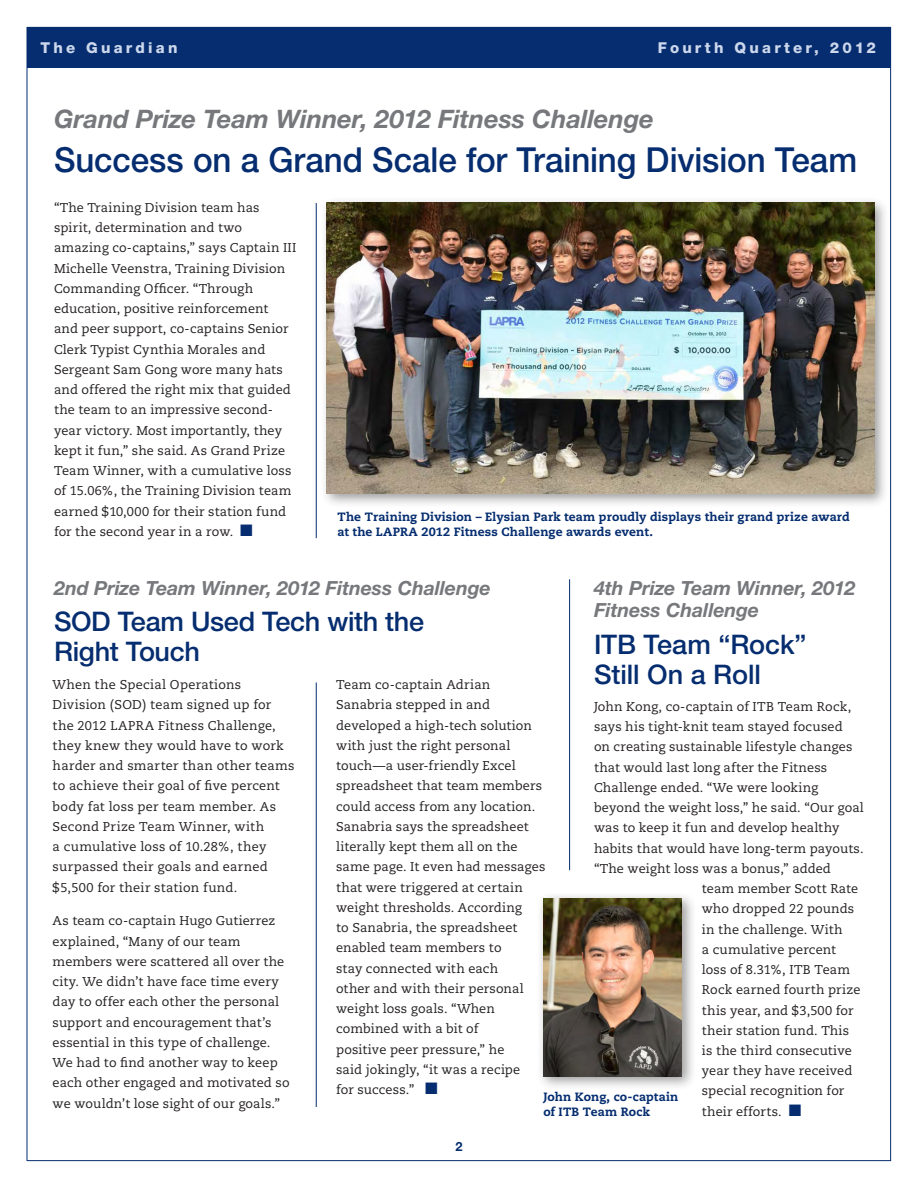
<style>
.page{position:relative;width:918px;height:1188px;background:#fff}
.page>*{position:absolute;margin:0;border:0;box-sizing:border-box;transform-origin:0 0}
.t1{font:500 34.5px "Helvetica Neue";letter-spacing:-.005em;color:#052d6f;scale:.96 1}
.t2{font:500 27px/30px "Helvetica Neue";letter-spacing:-.01em;color:#052d6f}
.t3{font:italic 700 25.5px "Helvetica Neue";letter-spacing:-.005em;color:#76787b}
.t4{font:italic 700 19.5px/22.5px "Helvetica Neue";letter-spacing:-.005em;color:#76787b}
.t5{font:800 15px "Helvetica Neue";letter-spacing:.215em;color:#cdd8ed}
.t6{font:12.75px/20.2px "Caecilia";letter-spacing:.01em;color:#231f20}
.t7{font:700 12.75px "Helvetica Neue";color:#052d6f}
.t8{font:800 12px/15px "Caecilia";letter-spacing:.01em;color:#052d6f}
.s1{color:#052d6f}
</style>
<div class="page">
<hr style="left:27px;top:27px;width:1px;height:1134px;background:#052d6f">
<hr style="left:27px;top:1160px;width:864px;height:1px;background:#052d6f">
<hr style="left:316px;top:203px;width:1px;height:335px;background:#052d6f">
<hr style="left:316px;top:682px;width:1px;height:425px;background:#052d6f">
<div style="left:27px;top:27px;width:864px;height:41px;background:#052d6f"></div>
<hr style="left:890px;top:27px;width:1px;height:1134px;background:#052d6f">
<div style="left:321px;top:196px;width:569px;height:312px;background:#231f20;opacity:.45"></div>
<img style="left:327px;top:202px;width:548px;height:291px">
<div style="left:537px;top:892px;width:159px;height:199px;background:#231f20;opacity:.45"></div>
<img style="left:543px;top:898px;width:139px;height:178px">
<hr style="left:569px;top:579px;width:1px;height:291px;background:#052d6f">
<p class="t5" style="left:40px;top:39px;width:139px">The Guardian</p>
<p class="t5" style="left:658px;top:39px;width:220px">Fourth Quarter, 2012</p>
<h3 class="t3" style="left:54px;top:103px;width:601px">Grand Prize Team Winner, 2012 Fitness Challenge</h3>
<h1 class="t1" style="left:54px;top:139px;width:838px">Success on a Grand Scale for Training Division Team</h1>
<p class="t6" style="left:54px;top:198px;width:244px">“The Training Division team has spirit, determination and two amazing co-captains,” says Captain III Michelle Veenstra, Training Division Commanding Officer. “Through education, positive reinforcement<br>and peer support, co-captains Senior Clerk Typist Cynthia Morales and Sergeant Sam Gong wore many hats and offered the right mix that guided the team to an impressive second&shy;year victory. Most importantly, they kept it fun,” she said. As Grand Prize Team Winner, with a cumulative loss of 15.06%, the Training Division team earned $10,000 for their station fund for the second year in a row. <span class="s1">■</span></p>
<p class="t8" style="left:337px;top:509px;width:514px">The Training Division – Elysian Park team proudly displays their grand prize award at the LAPRA 2012 Fitness Challenge awards event.</p>
<h3 class="t4" style="left:54px;top:576px;width:438px">2nd Prize Team Winner, 2012 Fitness Challenge</h3>
<h2 class="t2" style="left:54px;top:606px;width:372px">SOD Team Used Tech with the<br>Right Touch</h2>
<p class="t6" style="left:53px;top:675px;width:243px">When the Special Operations<br>Division (SOD) team signed up for the 2012 LAPRA Fitness Challenge, they knew they would have to work harder and smarter than other teams to achieve their goal of five percent body fat loss per team member. As<br>Second Prize Team Winner, with<br>a cumulative loss of 10.28%, they surpassed their goals and earned $5,500 for their station fund.</p>
<p class="t6" style="left:53px;top:911px;width:238px">As team co-captain Hugo Gutierrez explained, “Many of our team members were scattered all over the city. We didn’t have face time every day to offer each other the personal support and encouragement that’s essential in this type of challenge.<br>We had to find another way to keep each other engaged and motivated so we wouldn’t lose sight of our goals.”</p>
<h3 class="t4" style="left:594px;top:576px;width:263px">4th Prize Team Winner, 2012<br>Fitness Challenge</h3>
<h2 class="t2" style="left:594px;top:629px;width:214px">ITB Team “Rock”<br>Still On a Roll</h2>
<p class="t6" style="left:594px;top:696px;width:259px">John Kong, co-captain of ITB Team Rock,</p>
<p class="t6" style="left:594px;top:717px;width:250px">says his tight-knit team stayed focused</p>
<p class="t6" style="left:594px;top:737px;width:260px">on creating sustainable lifestyle changes</p>
<p class="t6" style="left:594px;top:757px;width:235px">that would last long after the Fitness</p>
<p class="t6" style="left:594px;top:777px;width:226px">Challenge ended. “We were looking</p>
<p class="t6" style="left:594px;top:798px;width:271px">beyond the weight loss,” he said. “Our goal</p>
<p class="t6" style="left:594px;top:818px;width:247px">was to keep it fun and develop healthy</p>
<p class="t6" style="left:594px;top:838px;width:271px">habits that would have long-term payouts.</p>
<p class="t6" style="left:594px;top:858px;width:239px">“The weight loss was a bonus,” added</p>
<p class="t6" style="left:702px;top:879px;width:158px">team member Scott Rate</p>
<p class="t6" style="left:702px;top:899px;width:154px">who dropped 22 pounds</p>
<p class="t6" style="left:702px;top:919px;width:142px">in the challenge. With</p>
<p class="t6" style="left:702px;top:939px;width:136px">a cumulative percent</p>
<p class="t6" style="left:702px;top:960px;width:150px">loss of 8.31%, ITB Team</p>
<p class="t6" style="left:702px;top:980px;width:160px">Rock earned fourth prize</p>
<p class="t6" style="left:702px;top:1000px;width:153px">this year, and $3,500 for</p>
<p class="t6" style="left:702px;top:1020px;width:149px">their station fund. This</p>
<p class="t6" style="left:702px;top:1041px;width:152px">is the third consecutive</p>
<p class="t6" style="left:702px;top:1061px;width:152px">year they have received</p>
<p class="t6" style="left:702px;top:1081px;width:144px">special recognition for</p>
<p class="t6" style="left:702px;top:1101px;width:101px">their efforts. <span class="s1">■</span></p>
<p class="t6" style="left:336px;top:675px;width:211px">Team co-captain Adrian<br>Sanabria stepped in and developed a high-tech solution with just the right personal touch—a user-friendly Excel spreadsheet that team members could access from any location.<br>Sanabria says the spreadsheet literally kept them all on the same page. It even had messages that were triggered at certain weight thresholds. According<br>to Sanabria, the spreadsheet enabled team members to<br>stay connected with each<br>other and with their personal weight loss goals. “When combined with a bit of<br>positive peer pressure,” he<br>said jokingly, “it was a recipe<br>for success.” <span class="s1">■</span></p>
<p class="t8" style="left:543px;top:1089px;width:136px">John Kong, co-captain of ITB Team Rock</p>
<p class="t7" style="left:455px;top:1139px;width:9px">2</p>
</div>
